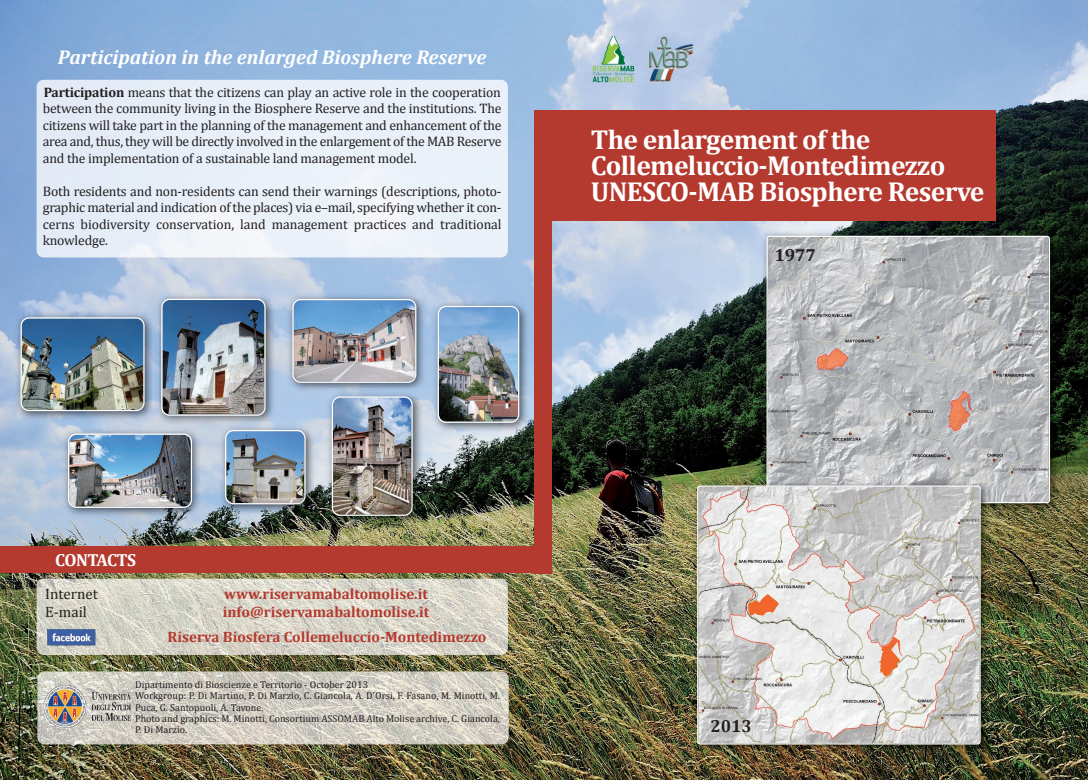
<style>
.page{position:relative;width:1088px;height:780px;background:#fff}
.page>*{position:absolute;margin:0;border:0;box-sizing:border-box;transform-origin:0 0}
.t1{font:700 27.5px/26.2px "Cambria";letter-spacing:-.025em;color:#fff}
.t2{font:italic 700 20px "Cambria";color:#fff}
.t3{font:700 17.5px "Cambria";letter-spacing:-.04em;color:#fff}
.t4{font:700 17.5px "Cambria";color:#231f20}
.t5{font:700 15px/25px "Cambria";color:#b4392e;text-align:center}
.t6{font:15px "Cambria";color:#231f20}
.t7{font:13.75px/16.5px "Cambria";letter-spacing:-.015em;color:#231f20;text-align:justify}
.t8{font:10px/11.2px "Cambria";color:#231f20}
.s1{font-weight:700}
</style>
<div class="page">
<img style="left:0;top:0;width:1088px;height:780px">
<div style="left:545px;top:110px;width:450px;height:111px;background:#b4392e"></div>
<img style="left:645px;top:36px;width:48px;height:48px">
<div style="left:534px;top:110px;width:18px;height:463px;background:#b4392e"></div>
<img style="left:589px;top:36px;width:49px;height:48px">
<img style="left:153px;top:290px;width:126px;height:139px">
<img style="left:161px;top:299px;width:105px;height:117px">
<img style="left:12px;top:309px;width:146px;height:116px">
<img style="left:21px;top:317px;width:124px;height:94px">
<img style="left:284px;top:290px;width:146px;height:107px">
<img style="left:292px;top:299px;width:124px;height:84px">
<img style="left:429px;top:297px;width:104px;height:139px">
<img style="left:429px;top:297px;width:1px;height:100px">
<img style="left:438px;top:306px;width:81px;height:117px">
<img style="left:217px;top:421px;width:102px;height:97px">
<img style="left:225px;top:430px;width:81px;height:74px">
<img style="left:60px;top:425px;width:146px;height:96px">
<img style="left:153px;top:425px;width:53px;height:4px">
<img style="left:68px;top:433px;width:124px;height:75px">
<img style="left:324px;top:388px;width:102px;height:141px">
<img style="left:332px;top:396px;width:81px;height:120px">
<div style="left:0;top:546px;width:546px;height:27px;background:#b4392e"></div>
<img style="left:37px;top:80px;width:471px;height:177px">
<img style="left:37px;top:671px;width:472px;height:73px">
<img style="left:37px;top:578px;width:471px;height:77px">
<img style="left:47px;top:629px;width:48px;height:16px">
<img style="left:44px;top:685px;width:87px;height:42px">
<img style="left:758px;top:228px;width:305px;height:288px">
<svg style="left:766px;top:236px;width:284px;height:267px;background:#b9b9bb"></svg>
<img style="left:689px;top:477px;width:305px;height:281px">
<img style="left:768px;top:477px;width:226px;height:25px">
<svg style="left:697px;top:485px;width:283px;height:259px;background:#d5d1ce"></svg>
<h2 class="t2" style="left:58px;top:44px;width:430px">Participation in the enlarged Biosphere Reserve</h2>
<p class="t7" style="left:43px;top:83px;width:460px"><span class="s1">Participation</span> means that the citizens can play an active role in the cooperation between the community living in the Biosphere Reserve and the institutions. The citizens will take part in the planning of the management and enhancement of the area and, thus, they will be directly involved in the enlargement of the MAB Reserve and the implementation of a sustainable land management model.</p>
<p class="t7" style="left:43px;top:182px;width:460px">Both residents and non-residents can send their warnings (descriptions, photo&shy;graphic material and indication of the places) via e–mail, specifying whether it con&shy;cerns biodiversity conservation, land management practices and traditional knowledge.</p>
<h1 class="t1" style="left:591px;top:126px;width:395px">The enlargement of the<br>Collemeluccio-Montedimezzo<br>UNESCO-MAB Biosphere Reserve</h1>
<p class="t4" style="left:774px;top:244px;width:43px">1977</p>
<p class="t3" style="left:55px;top:549px;width:83px">CONTACTS</p>
<p class="t6" style="left:45px;top:585px;width:54px">Internet</p>
<p class="t5" style="left:224px;top:581px;width:205px">www.riservamabaltomolise.it</p>
<p class="t6" style="left:45px;top:603px;width:43px">E-mail</p>
<p class="t5" style="left:168px;top:599px;width:320px">info@riservamabaltomolise.it<br>Riserva Biosfera Collemeluccio-Montedimezzo</p>
<p class="t8" style="left:135px;top:678px;width:366px">Dipartimento di Bioscienze e Territorio - October 2013<br>Workgroup: P. Di Martino, P. Di Marzio, C. Giancola, A. D’Orsi, F. Fasano, M. Minotti, M.<br>Puca, G. Santopuoli, A. Tavone.<br>Photo and graphics: M. Minotti, Consortium ASSOMAB Alto Molise archive, C. Giancola, P. Di Marzio.</p>
<p class="t4" style="left:710px;top:715px;width:43px">2013</p>
</div>
